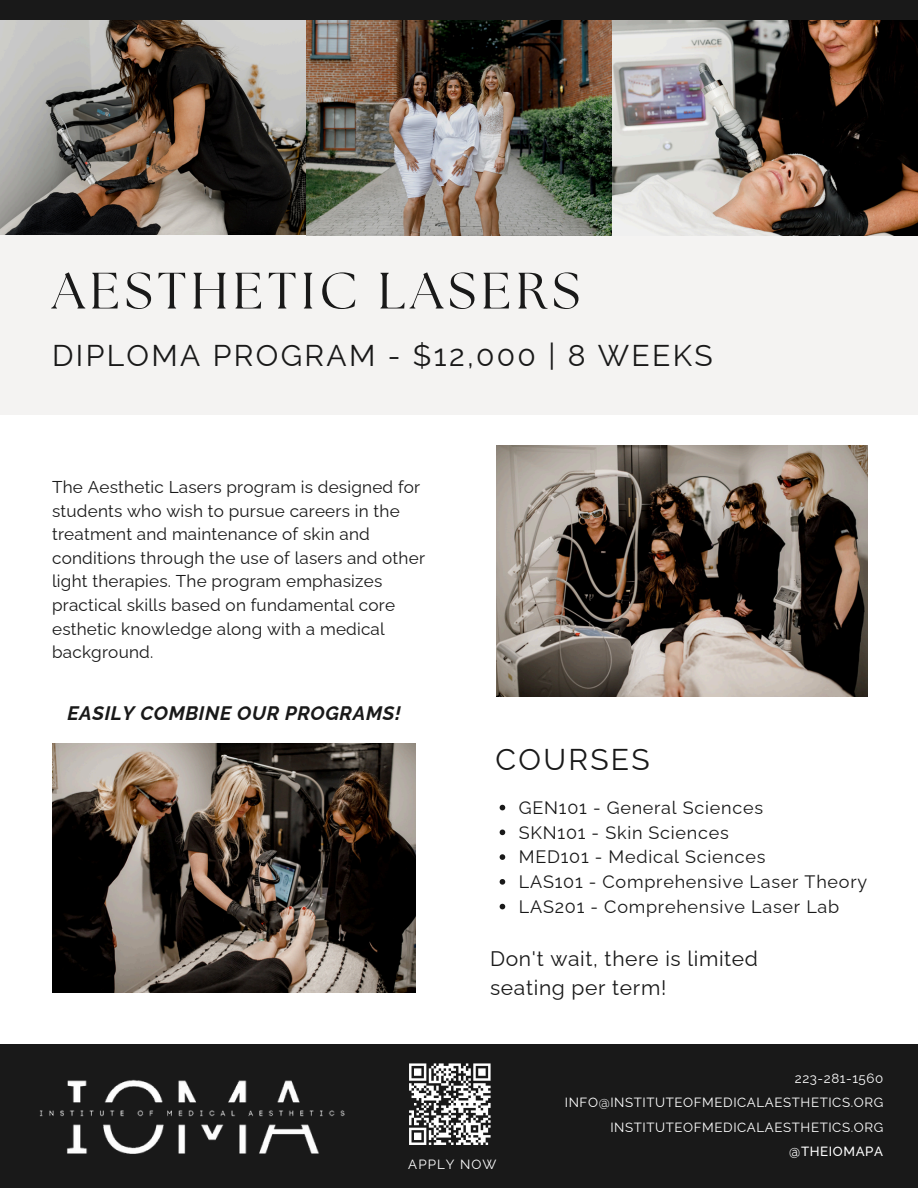
<style>
.page{position:relative;width:918px;height:1188px;background:#fff}
.page>*{position:absolute;margin:0;border:0;box-sizing:border-box;transform-origin:0 0}
.t1{font:51px "The Seasons";letter-spacing:.095em;color:#191919}
.t2{font:30px "Raleway";letter-spacing:.08em;color:#191919}
.t3{font:21px/29.2px "Raleway";letter-spacing:.03em;color:#191919}
.t4{font:italic 700 19.5px "Raleway";letter-spacing:.03em;color:#191919}
.t5{font:18px "Raleway";letter-spacing:.04em;color:#191919}
.t6{font:17.1px/23.7px "Raleway";letter-spacing:.01em;color:#191919}
.t7{font:13.35px "Raleway";letter-spacing:.045em;color:#fff}
.t8{font:500 13.35px "Raleway";letter-spacing:.045em;color:#fff}
.t9{font:13.35px "Raleway";letter-spacing:.08em;color:#fff}
</style>
<div class="page">
<div style="left:0;top:228px;width:918px;height:187px;background:#f4f3f2"></div>
<img style="left:0;top:20px;width:918px;height:216px">
<img style="left:52px;top:744px;width:363px;height:248px">
<div style="left:0;top:0;width:918px;height:20px;background:#191919"></div>
<div style="left:0;top:1044px;width:918px;height:144px;background:#191919"></div>
<img style="left:496px;top:445px;width:372px;height:251px">
<img style="left:39px;top:1079px;width:306px;height:75px">
<svg style="left:409px;top:1063px;width:82px;height:82px"></svg>
<svg style="left:500px;top:805px;width:5px;height:5px"></svg>
<svg style="left:500px;top:830px;width:5px;height:5px"></svg>
<svg style="left:500px;top:854px;width:5px;height:6px"></svg>
<svg style="left:500px;top:879px;width:5px;height:6px"></svg>
<svg style="left:500px;top:904px;width:5px;height:5px"></svg>
<p class="t1" style="left:52px;top:268px;width:529px">AESTHETIC LASERS</p>
<p class="t2" style="left:52px;top:338px;width:662px">DIPLOMA PROGRAM - $12,000 | 8 WEEKS</p>
<p class="t6" style="left:52px;top:475px;width:374px">The Aesthetic Lasers program is designed for students who wish to pursue careers in the treatment and maintenance of skin and conditions through the use of lasers and other light therapies. The program emphasizes practical skills based on fundamental core esthetic knowledge along with a medical background.</p>
<p class="t4" style="left:67px;top:702px;width:335px">EASILY COMBINE OUR PROGRAMS!</p>
<p class="t2" style="left:496px;top:742px;width:156px">COURSES</p>
<p class="t5" style="left:519px;top:797px;width:246px">GEN101 - General Sciences</p>
<p class="t5" style="left:519px;top:822px;width:211px">SKN101 - Skin Sciences</p>
<p class="t5" style="left:519px;top:846px;width:248px">MED101 - Medical Sciences</p>
<p class="t5" style="left:519px;top:871px;width:350px">LAS101 - Comprehensive Laser Theory</p>
<h4 class="t5" style="left:519px;top:896px;width:322px">LAS201 - Comprehensive Laser Lab</h4>
<p class="t3" style="left:490px;top:944px;width:269px">Don't wait, there is limited seating per term!</p>
<h2 class="t9" style="left:408px;top:1156px;width:90px">APPLY NOW</h2>
<h1 class="t7" style="left:795px;top:1071px;width:90px">223-281-1560</h1>
<h2 class="t7" style="left:565px;top:1095px;width:320px">INFO@INSTITUTEOFMEDICALAESTHETICS.ORG</h2>
<h5 class="t7" style="left:610px;top:1119px;width:274px">INSTITUTEOFMEDICALAESTHETICS.ORG</h5>
<h3 class="t8" style="left:789px;top:1144px;width:96px">@THEIOMAPA</h3>
</div>
